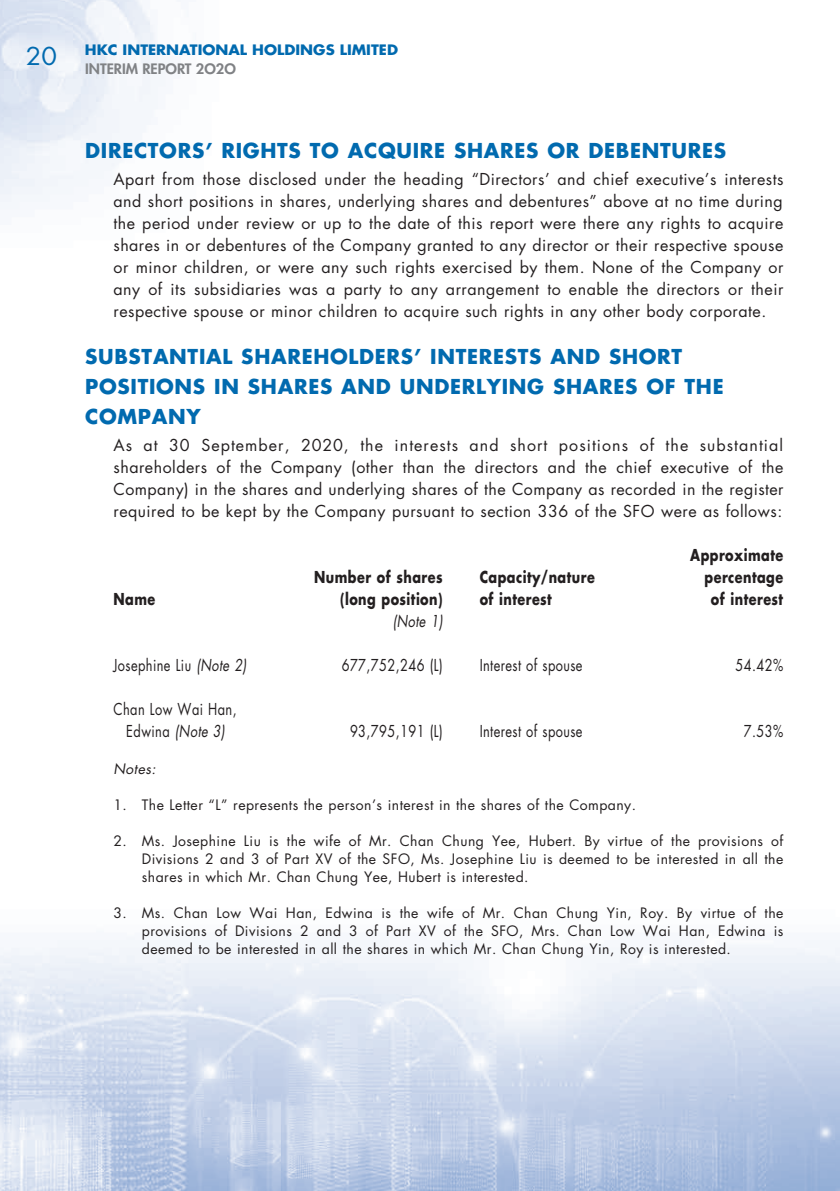
<style>
.page{position:relative;width:840px;height:1191px;background:#fff}
.page>*{position:absolute;margin:0;border:0;box-sizing:border-box;transform-origin:0 0}
.t1{font:24px "Futura Std";color:#016aaf;scale:1.05 1}
._01_H1{font:700 20px/30px "Futura Std";letter-spacing:.035em;color:#016aaf}
._00_txt{font:16px/22px "Futura Std";letter-spacing:.03em;color:#231f20;text-align:justify}
._50_Table_txt{font:16px/22px "Futura Std";letter-spacing:.03em;color:#231f20;text-align:center;scale:.8 1}
._50_Table_txt-2{font:700 16px "Futura Std";letter-spacing:.035em;color:#231f20;scale:.8 1}
._50_Table_txt-3{font:italic 16px "Futura Std";color:#231f20;scale:.8 1}
._06_Notes{font:14px/18px "Futura Std";letter-spacing:.03em;color:#231f20;text-align:justify}
.t2{font:700 14px "Futura Std";color:#016aaf;scale:1.05 1}
.t3{font:800 14px "Futura Std";color:#808285;scale:1.05 1}
._06_Notes-2{font:italic 14px "Futura Std";letter-spacing:.03em;color:#231f20}
.s1{font-style:italic}
</style>
<div class="page">
<img style="left:0;top:0;width:839px;height:1191px">
<h1 class="t1" style="left:26px;top:40px;width:31px">20</h1>
<p class="t2" style="left:85px;top:40px;width:299px">HKC INTERNATIONAL HOLDINGS LIMITED</p>
<p class="t3" style="left:85px;top:60px;width:145px">INTERIM REPORT 2O2O</p>
<p class="_01_H1" style="left:85px;top:136px;width:642px">DIRECTORS’ RIGHTS TO ACQUIRE SHARES OR DEBENTURES</p>
<p class="_00_txt" style="left:113px;top:168px;width:671px">Apart from those disclosed under the heading “Directors’ and chief executive’s interests and short positions in shares, underlying shares and debentures” above at no time during the period under review or up to the date of this report were there any rights to acquire shares in or debentures of the Company granted to any director or their respective spouse or minor children, or were any such rights exercised by them. None of the Company or any of its subsidiaries was a party to any arrangement to enable the directors or their respective spouse or minor children to acquire such rights in any other body corporate.</p>
<p class="_01_H1" style="left:85px;top:342px;width:639px">SUBSTANTIAL SHAREHOLDERS’ INTERESTS AND SHORT<br>POSITIONS IN SHARES AND UNDERLYING SHARES OF THE<br>COMPANY</p>
<p class="_00_txt" style="left:113px;top:434px;width:671px">As at 30 September, 2020, the interests and short positions of the substantial shareholders of the Company (other than the directors and the chief executive of the Company) in the shares and underlying shares of the Company as recorded in the register required to be kept by the Company pursuant to section 336 of the SFO were as follows:</p>
<p class="_50_Table_txt-2" style="left:113px;top:588px;width:54px">Name</p>
<p class="_50_Table_txt-2" style="left:314px;top:566px;width:162px">Number of shares</p>
<p class="_50_Table_txt-2" style="left:340px;top:588px;width:130px">(long position)</p>
<p class="_50_Table_txt-3" style="left:392px;top:611px;width:64px">(Note 1)</p>
<p class="_50_Table_txt-2" style="left:479px;top:566px;width:145px">Capacity/nature</p>
<p class="_50_Table_txt-2" style="left:479px;top:588px;width:92px">of interest</p>
<p class="_50_Table_txt-2" style="left:689px;top:544px;width:118px">Approximate</p>
<p class="_50_Table_txt-2" style="left:704px;top:566px;width:100px">percentage</p>
<p class="_50_Table_txt-2" style="left:710px;top:588px;width:92px">of interest</p>
<p class="_50_Table_txt" style="left:113px;top:654px;width:167px">Josephine Liu <span class="s1">(Note 2)</span></p>
<p class="_50_Table_txt" style="left:341px;top:654px;width:128px">677,752,246 (L)</p>
<p class="_50_Table_txt" style="left:479px;top:654px;width:130px">Interest of spouse</p>
<p class="_50_Table_txt" style="left:735px;top:654px;width:61px">54.42%</p>
<p class="_50_Table_txt" style="left:113px;top:698px;width:155px">Chan Low Wai Han,<br>Edwina <span class="s1">(Note 3)</span></p>
<p class="_50_Table_txt" style="left:350px;top:720px;width:117px">93,795,191 (L)</p>
<p class="_50_Table_txt" style="left:479px;top:720px;width:130px">Interest of spouse</p>
<p class="_50_Table_txt" style="left:743px;top:720px;width:51px">7.53%</p>
<p class="_06_Notes-2" style="left:113px;top:759px;width:44px">Notes:</p>
<p class="_06_Notes" style="left:113px;top:795px;width:521px">1. The Letter “L” represents the person’s interest in the shares of the Company.</p>
<p class="_06_Notes" style="left:142px;top:831px;width:642px;text-indent:-28px">2. Ms. Josephine Liu is the wife of Mr. Chan Chung Yee, Hubert. By virtue of the provisions of Divisions 2 and 3 of Part XV of the SFO, Ms. Josephine Liu is deemed to be interested in all the shares in which Mr. Chan Chung Yee, Hubert is interested.</p>
<p class="_06_Notes" style="left:142px;top:903px;width:642px;text-indent:-28px">3. Ms. Chan Low Wai Han, Edwina is the wife of Mr. Chan Chung Yin, Roy. By virtue of the provisions of Divisions 2 and 3 of Part XV of the SFO, Mrs. Chan Low Wai Han, Edwina is deemed to be interested in all the shares in which Mr. Chan Chung Yin, Roy is interested.</p>
</div>
